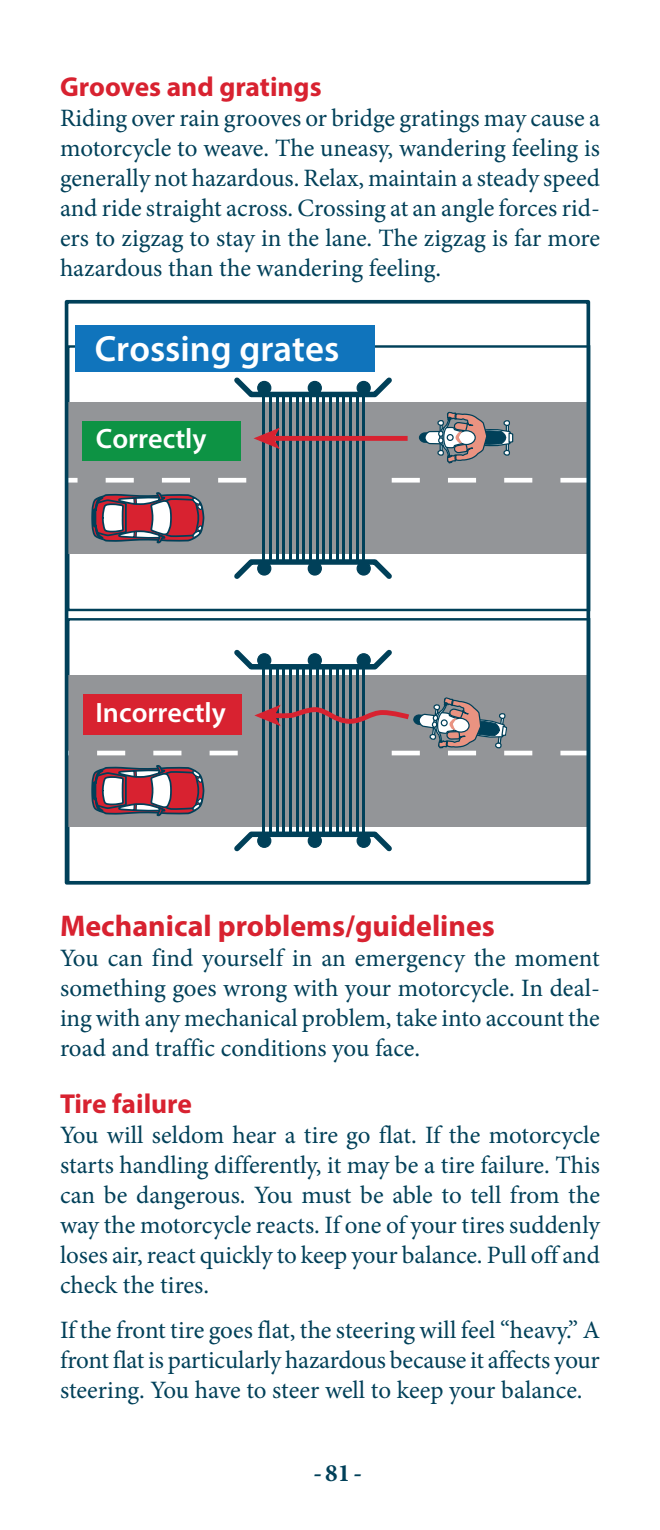
<style>
.page{position:relative;width:660px;height:1530px;background:#fff}
.page>*{position:absolute;margin:0;border:0;box-sizing:border-box;transform-origin:0 0}
.t1{font:600 36.5px "Myriad Pro";color:#fff}
.Hed_3{font:700 30px "Myriad Pro";color:#d82230}
.t2{font:600 28px "Myriad Pro";color:#fff}
.Hed_4{font:700 27.5px "Myriad Pro";color:#d82230}
.Body_text{font:25px/30px "Minion Pro";letter-spacing:-.005em;color:#004059;text-align:justify}
.t3{font:700 25px "Minion Pro";color:#004059}
</style>
<div class="page">
<div style="left:68px;top:402px;width:521px;height:152px;background:#939598"></div>
<svg style="left:70px;top:478px;width:176px;height:5px"></svg>
<svg style="left:391px;top:478px;width:194px;height:5px"></svg>
<div style="left:68px;top:675px;width:521px;height:152px;background:#939598"></div>
<svg style="left:97px;top:751px;width:141px;height:4px"></svg>
<div style="left:65px;top:300px;width:525px;height:585px;border:4px solid #004059"></div>
<svg style="left:91px;top:492px;width:113px;height:51px;background:#9a6572"></svg>
<svg style="left:91px;top:765px;width:113px;height:51px;background:#9a6571"></svg>
<hr style="left:362px;top:397px;width:3px;height:165px;background:#004059">
<hr style="left:356px;top:397px;width:2px;height:165px;background:#004059">
<hr style="left:349px;top:397px;width:3px;height:165px;background:#004059">
<hr style="left:343px;top:397px;width:2px;height:165px;background:#004059">
<hr style="left:336px;top:397px;width:3px;height:165px;background:#004059">
<hr style="left:329px;top:397px;width:3px;height:165px;background:#004059">
<hr style="left:323px;top:397px;width:2px;height:165px;background:#004059">
<hr style="left:316px;top:397px;width:3px;height:165px;background:#004059">
<hr style="left:309px;top:397px;width:3px;height:165px;background:#004059">
<hr style="left:303px;top:397px;width:2px;height:165px;background:#004059">
<hr style="left:296px;top:397px;width:3px;height:165px;background:#004059">
<hr style="left:289px;top:397px;width:3px;height:165px;background:#004059">
<hr style="left:283px;top:397px;width:2px;height:165px;background:#004059">
<hr style="left:276px;top:397px;width:3px;height:165px;background:#004059">
<hr style="left:269px;top:397px;width:3px;height:165px;background:#004059">
<hr style="left:263px;top:397px;width:2px;height:165px;background:#004059">
<svg style="left:234px;top:556px;width:158px;height:23px"></svg>
<div style="left:258px;top:562px;width:13px;height:13px;background:#004059;border-radius:50%"></div>
<div style="left:257px;top:561px;width:14px;height:15px;border:1px solid #004059;border-radius:50%"></div>
<div style="left:357px;top:562px;width:13px;height:13px;background:#004059;border-radius:50%"></div>
<div style="left:357px;top:561px;width:14px;height:15px;border:1px solid #004059;border-radius:50%"></div>
<div style="left:308px;top:562px;width:13px;height:13px;background:#004059;border-radius:50%"></div>
<div style="left:308px;top:561px;width:14px;height:15px;border:1px solid #004059;border-radius:50%"></div>
<svg style="left:234px;top:377px;width:158px;height:23px"></svg>
<div style="left:258px;top:381px;width:13px;height:13px;background:#004059;border-radius:50%"></div>
<div style="left:257px;top:381px;width:14px;height:14px;border:1px solid #004059;border-radius:50%"></div>
<div style="left:357px;top:381px;width:13px;height:13px;background:#004059;border-radius:50%"></div>
<div style="left:357px;top:381px;width:14px;height:14px;border:1px solid #004059;border-radius:50%"></div>
<div style="left:308px;top:381px;width:13px;height:13px;background:#004059;border-radius:50%"></div>
<div style="left:308px;top:381px;width:14px;height:14px;border:1px solid #004059;border-radius:50%"></div>
<hr style="left:362px;top:669px;width:3px;height:165px;background:#004059">
<hr style="left:356px;top:669px;width:2px;height:165px;background:#004059">
<hr style="left:349px;top:669px;width:3px;height:165px;background:#004059">
<hr style="left:343px;top:669px;width:2px;height:165px;background:#004059">
<hr style="left:336px;top:669px;width:3px;height:165px;background:#004059">
<hr style="left:329px;top:669px;width:3px;height:165px;background:#004059">
<hr style="left:323px;top:669px;width:2px;height:165px;background:#004059">
<hr style="left:316px;top:669px;width:3px;height:165px;background:#004059">
<hr style="left:309px;top:669px;width:3px;height:165px;background:#004059">
<hr style="left:303px;top:669px;width:2px;height:165px;background:#004059">
<hr style="left:296px;top:669px;width:3px;height:165px;background:#004059">
<hr style="left:289px;top:669px;width:3px;height:165px;background:#004059">
<hr style="left:283px;top:669px;width:2px;height:165px;background:#004059">
<hr style="left:276px;top:669px;width:3px;height:165px;background:#004059">
<hr style="left:269px;top:669px;width:3px;height:165px;background:#004059">
<hr style="left:263px;top:669px;width:2px;height:165px;background:#004059">
<svg style="left:234px;top:829px;width:158px;height:23px"></svg>
<div style="left:258px;top:834px;width:13px;height:13px;background:#004059;border-radius:50%"></div>
<div style="left:257px;top:834px;width:14px;height:14px;border:1px solid #004059;border-radius:50%"></div>
<div style="left:357px;top:834px;width:13px;height:13px;background:#004059;border-radius:50%"></div>
<div style="left:357px;top:834px;width:14px;height:14px;border:1px solid #004059;border-radius:50%"></div>
<div style="left:308px;top:834px;width:13px;height:13px;background:#004059;border-radius:50%"></div>
<div style="left:308px;top:834px;width:14px;height:14px;border:1px solid #004059;border-radius:50%"></div>
<svg style="left:234px;top:649px;width:158px;height:23px"></svg>
<div style="left:258px;top:654px;width:13px;height:13px;background:#004059;border-radius:50%"></div>
<div style="left:257px;top:653px;width:14px;height:14px;border:1px solid #004059;border-radius:50%"></div>
<div style="left:357px;top:654px;width:13px;height:13px;background:#004059;border-radius:50%"></div>
<div style="left:357px;top:653px;width:14px;height:14px;border:1px solid #004059;border-radius:50%"></div>
<div style="left:308px;top:654px;width:13px;height:13px;background:#004059;border-radius:50%"></div>
<div style="left:308px;top:653px;width:14px;height:14px;border:1px solid #004059;border-radius:50%"></div>
<div style="left:76px;top:326px;width:299px;height:46px;background:#1074bc"></div>
<div style="left:82px;top:421px;width:159px;height:39px;background:#0d9344"></div>
<div style="left:83px;top:694px;width:159px;height:40px;background:#d82230"></div>
<svg style="left:419px;top:412px;width:94px;height:52px"></svg>
<div style="left:272px;top:436px;width:136px;height:5px;background:#d82230"></div>
<svg style="left:254px;top:428px;width:26px;height:21px"></svg>
<svg style="left:254px;top:693px;width:335px;height:64px"></svg>
<p class="Hed_4" style="left:60px;top:68px;width:263px">Grooves and gratings</p>
<p class="Body_text" style="left:60px;top:103px;width:542px">Riding over rain grooves or bridge gratings may cause a motorcycle to weave. The uneasy, wandering feeling is generally not hazardous. Relax, maintain a steady speed and ride straight across. Crossing at an angle forces rid&shy;ers to zigzag to stay in the lane. The zigzag is far more hazardous than the wandering feeling.</p>
<p class="t1" style="left:95px;top:325px;width:246px">Crossing grates</p>
<p class="t2" style="left:96px;top:421px;width:112px">Correctly</p>
<p class="t2" style="left:96px;top:695px;width:132px">Incorrectly</p>
<p class="Hed_3" style="left:60px;top:906px;width:436px">Mechanical problems/guidelines</p>
<p class="Body_text" style="left:60px;top:943px;width:542px">You can find yourself in an emergency the moment something goes wrong with your motorcycle. In deal&shy;ing with any mechanical problem, take into account the road and traffic conditions you face.</p>
<p class="Hed_4" style="left:60px;top:1086px;width:134px">Tire failure</p>
<p class="Body_text" style="left:60px;top:1120px;width:542px">You will seldom hear a tire go flat. If the motorcycle starts handling differently, it may be a tire failure. This can be dangerous. You must be able to tell from the way the motorcycle reacts. If one of your tires suddenly loses air, react quickly to keep your balance. Pull off and check the tires.</p>
<p class="Body_text" style="left:60px;top:1315px;width:542px">If the front tire goes flat, the steering will feel “heavy.” A front flat is particularly hazardous because it affects your steering. You have to steer well to keep your balance.</p>
<p class="t3" style="left:314px;top:1455px;width:50px">-81-</p>
</div>
